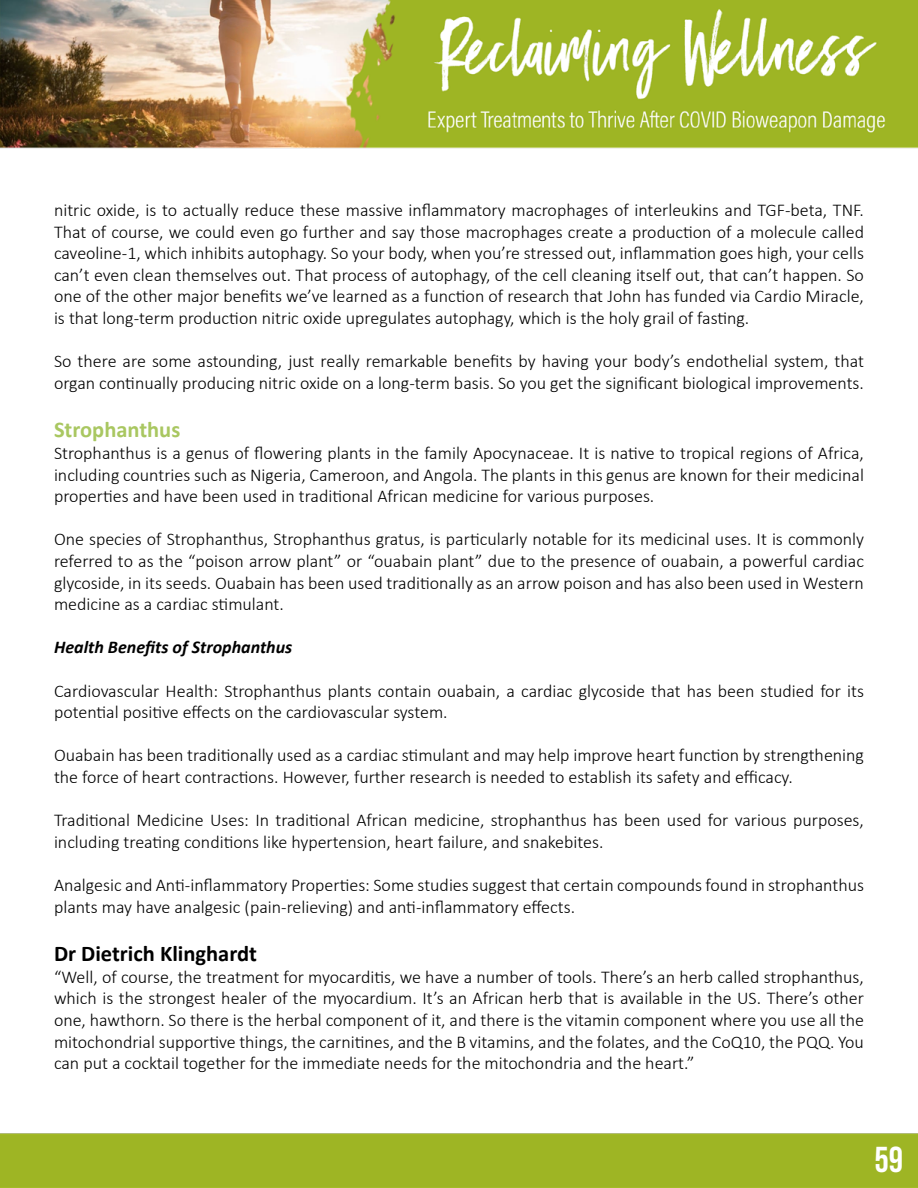
<style>
.page{position:relative;width:918px;height:1188px;background:#fff}
.page>*{position:absolute;margin:0;border:0;box-sizing:border-box;transform-origin:0 0}
.t1{font:36px "Bebas Neue";color:#fff}
.t2{font:700 22.5px "Calibri";color:#000}
.t3{font:700 22.5px "Calibri";color:#a9c761}
.t4{font:300 18px/21.6px "Calibri";color:#000}
.t5{font:italic 700 18px "Calibri";color:#000}
</style>
<div class="page">
<img style="left:0;top:0;width:918px;height:1188px">
<p class="t4" style="left:54px;top:199px;width:812px;text-align:justify">nitric oxide, is to actually reduce these massive inflammatory macrophages of interleukins and TGF-beta, TNF.<br>That of course, we could even go further and say those macrophages create a production of a molecule called caveoline-1, which inhibits autophagy. So your body, when you’re stressed out, inflammation goes high, your cells can’t even clean themselves out. That process of autophagy, of the cell cleaning itself out, that can’t happen. So one of the other major benefits we’ve learned as a function of research that John has funded via Cardio Miracle, is that long-term production nitric oxide upregulates autophagy, which is the holy grail of fasting.</p>
<p class="t4" style="left:54px;top:350px;width:812px">So there are some astounding, just really remarkable benefits by having your body’s endothelial system, that organ continually producing nitric oxide on a long-term basis. So you get the significant biological improvements.</p>
<p class="t3" style="left:54px;top:414px;width:128px">Strophanthus</p>
<p class="t4" style="left:54px;top:442px;width:812px;text-align:justify">Strophanthus is a genus of flowering plants in the family Apocynaceae. It is native to tropical regions of Africa, including countries such as Nigeria, Cameroon, and Angola. The plants in this genus are known for their medicinal properties and have been used in traditional African medicine for various purposes.</p>
<p class="t4" style="left:54px;top:528px;width:812px;text-align:justify">One species of Strophanthus, Strophanthus gratus, is particularly notable for its medicinal uses. It is commonly referred to as the “poison arrow plant” or “ouabain plant” due to the presence of ouabain, a powerful cardiac glycoside, in its seeds. Ouabain has been used traditionally as an arrow poison and has also been used in Western medicine as a cardiac stimulant.</p>
<p class="t5" style="left:54px;top:635px;width:240px">Health Benefits of Strophanthus</p>
<p class="t4" style="left:54px;top:680px;width:812px">Cardiovascular Health: Strophanthus plants contain ouabain, a cardiac glycoside that has been studied for its potential positive effects on the cardiovascular system.</p>
<p class="t4" style="left:54px;top:744px;width:812px">Ouabain has been traditionally used as a cardiac stimulant and may help improve heart function by strengthening the force of heart contractions. However, further research is needed to establish its safety and efficacy.</p>
<p class="t4" style="left:54px;top:809px;width:812px">Traditional Medicine Uses: In traditional African medicine, strophanthus has been used for various purposes, including treating conditions like hypertension, heart failure, and snakebites.</p>
<p class="t4" style="left:54px;top:874px;width:812px">Analgesic and Anti-inflammatory Properties: Some studies suggest that certain compounds found in strophanthus plants may have analgesic (pain-relieving) and anti-inflammatory effects.</p>
<p class="t2" style="left:54px;top:938px;width:204px">Dr Dietrich Klinghardt</p>
<p class="t4" style="left:54px;top:966px;width:812px;text-align:justify">“Well, of course, the treatment for myocarditis, we have a number of tools. There’s an herb called strophanthus, which is the strongest healer of the myocardium. It’s an African herb that is available in the US. There’s other one, hawthorn. So there is the herbal component of it, and there is the vitamin component where you use all the mitochondrial supportive things, the carnitines, and the B vitamins, and the folates, and the CoQ10, the PQQ. You can put a cocktail together for the immediate needs for the mitochondria and the heart.”</p>
<h1 class="t1" style="left:875px;top:1139px;width:30px">59</h1>
</div>
